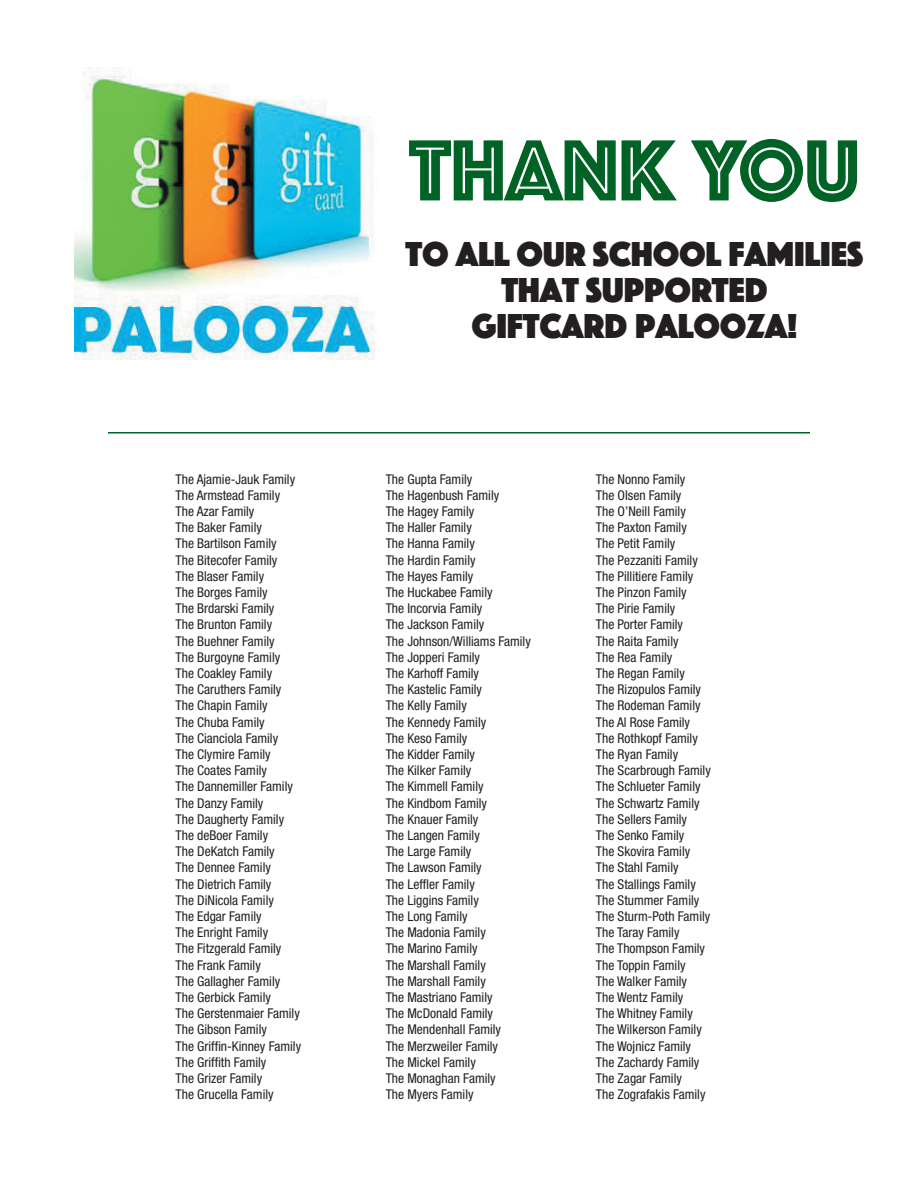
<style>
.page{position:relative;width:918px;height:1188px;background:#fff}
.page>*{position:absolute;margin:0;border:0;box-sizing:border-box;transform-origin:0 0}
.t1{font:90px "Phosphate Inline";letter-spacing:-.005em;color:#006225}
.t2{font:36px/36px "Phosphate Solid";letter-spacing:-.005em;color:#231f20;text-align:center}
.t3{font:condensed 13.5px/16.2px "Helvetica Neue";color:#231f20}
</style>
<div class="page">
<hr style="left:108px;top:432px;width:702px;height:2px;background:#006225">
<img style="left:75px;top:68px;width:300px;height:292px">
<h1 class="t1" style="left:409px;top:106px;width:452px">THANK YOU</h1>
<h2 class="t2" style="left:406px;top:234px;width:459px">TO ALL OUR SCHOOL FAMILIES<br>THAT SUPPORTED<br>GIFTCARD PALOOZA!</h2>
<p class="t3" style="left:176px;top:471px;width:127px">The Ajamie-Jauk Family<br>The Armstead Family<br>The Azar Family<br>The Baker Family<br>The Bartilson Family<br>The Bitecofer Family<br>The Blaser Family<br>The Borges Family<br>The Brdarski Family<br>The Brunton Family<br>The Buehner Family<br>The Burgoyne Family<br>The Coakley Family<br>The Caruthers Family<br>The Chapin Family<br>The Chuba Family<br>The Cianciola Family<br>The Clymire Family<br>The Coates Family<br>The Dannemiller Family<br>The Danzy Family<br>The Daugherty Family<br>The deBoer Family<br>The DeKatch Family<br>The Dennee Family<br>The Dietrich Family<br>The DiNicola Family<br>The Edgar Family<br>The Enright Family<br>The Fitzgerald Family<br>The Frank Family<br>The Gallagher Family<br>The Gerbick Family<br>The Gerstenmaier Family<br>The Gibson Family<br>The Griffin-Kinney Family<br>The Griffith Family<br>The Grizer Family<br>The Grucella Family</p>
<p class="t3" style="left:386px;top:471px;width:147px">The Gupta Family<br>The Hagenbush Family<br>The Hagey Family<br>The Haller Family<br>The Hanna Family<br>The Hardin Family<br>The Hayes Family<br>The Huckabee Family<br>The Incorvia Family<br>The Jackson Family<br>The Johnson/Williams Family<br>The Jopperi Family<br>The Karhoff Family<br>The Kastelic Family<br>The Kelly Family<br>The Kennedy Family<br>The Keso Family<br>The Kidder Family<br>The Kilker Family<br>The Kimmell Family<br>The Kindbom Family<br>The Knauer Family<br>The Langen Family<br>The Large Family<br>The Lawson Family<br>The Leffler Family<br>The Liggins Family<br>The Long Family<br>The Madonia Family<br>The Marino Family<br>The Marshall Family<br>The Marshall Family<br>The Mastriano Family<br>The McDonald Family<br>The Mendenhall Family<br>The Merzweiler Family<br>The Mickel Family<br>The Monaghan Family<br>The Myers Family</p>
<p class="t3" style="left:596px;top:471px;width:116px">The Nonno Family<br>The Olsen Family<br>The O’Neill Family<br>The Paxton Family<br>The Petit Family<br>The Pezzaniti Family<br>The Pillitiere Family<br>The Pinzon Family<br>The Pirie Family<br>The Porter Family<br>The Raita Family<br>The Rea Family<br>The Regan Family<br>The Rizopulos Family<br>The Rodeman Family<br>The Al Rose Family<br>The Rothkopf Family<br>The Ryan Family<br>The Scarbrough Family<br>The Schlueter Family<br>The Schwartz Family<br>The Sellers Family<br>The Senko Family<br>The Skovira Family<br>The Stahl Family<br>The Stallings Family<br>The Stummer Family<br>The Sturm-Poth Family<br>The Taray Family<br>The Thompson Family<br>The Toppin Family<br>The Walker Family<br>The Wentz Family<br>The Whitney Family<br>The Wilkerson Family<br>The Wojnicz Family<br>The Zachardy Family<br>The Zagar Family<br>The Zografakis Family</p>
</div>
